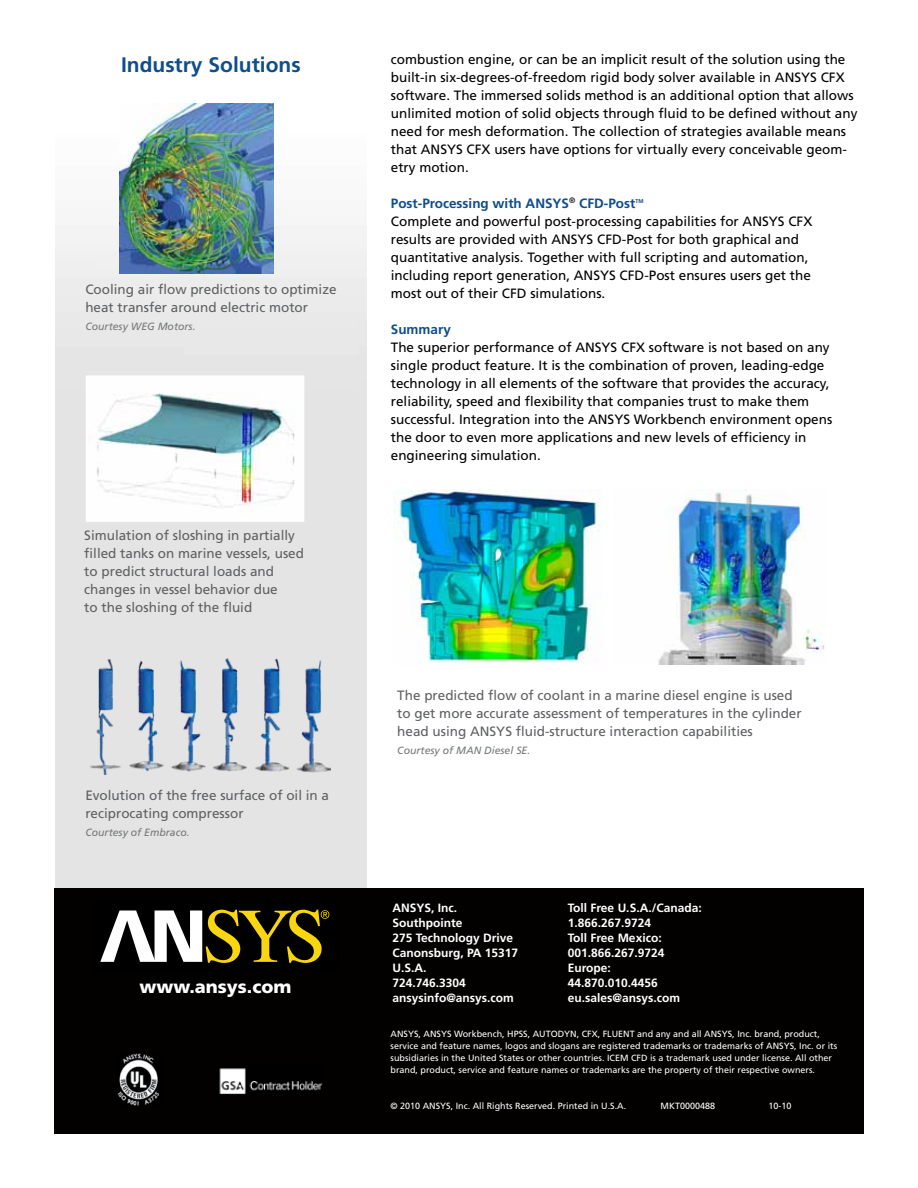
<style>
.page{position:relative;width:918px;height:1188px;background:#fff}
.page>*{position:absolute;margin:0;border:0;box-sizing:border-box;transform-origin:0 0}
.t1{font:700 21px "Frutiger";color:#0f4d8b}
.t2{font:900 18px "Frutiger";color:#fff}
.t3{font:13.5px/18px "Frutiger";color:#000}
.t4{font:13.5px/18px "Frutiger";color:#5f6062}
.t5{font:700 13.5px "Frutiger";color:#0f4d8b}
.t6{font:700 12px/15px "Frutiger";color:#fff}
.t7{font:italic 10.5px "Frutiger";color:#757779}
.t8{font:9px/12px "Frutiger";color:#fff}
.t9{font:700 5.55px "Frutiger";color:#0f4d8b}
</style>
<div class="page">
<img style="left:56px;top:132px;width:310px;height:756px">
<img style="left:120px;top:103px;width:153px;height:170px">
<img style="left:89px;top:378px;width:212px;height:141px">
<div style="left:86px;top:375px;width:218px;height:147px;border:2px solid #fff"></div>
<div style="left:54px;top:888px;width:810px;height:246px;background:#030000"></div>
<svg style="left:100px;top:910px;width:229px;height:53px"></svg>
<img style="left:117px;top:1054px;width:43px;height:52px">
<img style="left:219px;top:1068px;width:104px;height:27px">
<img style="left:393px;top:489px;width:207px;height:174px">
<img style="left:658px;top:489px;width:167px;height:176px">
<img style="left:89px;top:659px;width:241px;height:116px">
<h1 class="t1" style="left:121px;top:53px;width:181px">Industry Solutions</h1>
<p class="t4" style="left:85px;top:280px;width:253px">Cooling air flow predictions to optimize heat transfer around electric motor</p>
<p class="t7" style="left:85px;top:320px;width:112px">Courtesy WEG Motors.</p>
<p class="t4" style="left:84px;top:526px;width:221px">Simulation of sloshing in partially filled tanks on marine vessels, used to predict structural loads and changes in vessel behavior due<br>to the sloshing of the fluid</p>
<p class="t4" style="left:85px;top:786px;width:245px">Evolution of the free surface of oil in a reciprocating compressor</p>
<p class="t7" style="left:85px;top:826px;width:106px">Courtesy of Embraco.</p>
<h2 class="t2" style="left:139px;top:976px;width:154px">www.ansys.com</h2>
<p class="t3" style="left:391px;top:50px;width:468px">combustion engine, or can be an implicit result of the solution using the built-in six-degrees-of-freedom rigid body solver available in ANSYS CFX software. The immersed solids method is an additional option that allows unlimited motion of solid objects through fluid to be defined without any need for mesh deformation. The collection of strategies available means that ANSYS CFX users have options for virtually every conceivable geom&shy;etry motion.</p>
<p class="t5" style="left:391px;top:195px;width:246px">Post-Processing with ANSYS<sup>®</sup> CFD-Post</p>
<p class="t9" style="left:635px;top:198px;width:10px">tm</p>
<p class="t3" style="left:391px;top:212px;width:423px">Complete and powerful post-processing capabilities for ANSYS CFX results are provided with ANSYS CFD-Post for both graphical and quantitative analysis. Together with full scripting and automation, including report generation, ANSYS CFD-Post ensures users get the most out of their CFD simulations.</p>
<p class="t5" style="left:391px;top:321px;width:62px">Summary</p>
<p class="t3" style="left:391px;top:338px;width:443px">The superior performance of ANSYS CFX software is not based on any single product feature. It is the combination of proven, leading-edge technology in all elements of the software that provides the accuracy, reliability, speed and flexibility that companies trust to make them successful. Integration into the ANSYS Workbench environment opens the door to even more applications and new levels of efficiency in engineering simulation.</p>
<p class="t4" style="left:397px;top:686px;width:406px">The predicted flow of coolant in a marine diesel engine is used to get more accurate assessment of temperatures in the cylinder head using ANSYS fluid-structure interaction capabilities</p>
<p class="t7" style="left:397px;top:744px;width:135px">Courtesy of MAN Diesel SE.</p>
<p class="t6" style="left:392px;top:900px;width:127px">ANSYS, Inc.<br>Southpointe<br>275 Technology Drive<br>Canonsburg, PA 15317<br>U.S.A.<br>724.746.3304 ansysinfo@ansys.com</p>
<p class="t6" style="left:568px;top:900px;width:135px">Toll Free U.S.A./Canada:<br>1.866.267.9724<br>Toll Free Mexico:<br>001.866.267.9724<br>Europe:<br>44.870.010.4456 eu.sales@ansys.com</p>
<p class="t8" style="left:391px;top:1027px;width:448px">ANSYS, ANSYS Workbench, HPSS, AUTODYN, CFX, FLUENT and any and all ANSYS, Inc. brand, product, service and feature names, logos and slogans are registered trademarks or trademarks of ANSYS, Inc. or its subsidiaries in the United States or other countries. ICEM CFD is a trademark used under license. All other brand, product, service and feature names or trademarks are the property of their respective owners.</p>
<p class="t8" style="left:391px;top:1099px;width:237px">© 2010 ANSYS, Inc. All Rights Reserved. Printed in U.S.A.</p>
<p class="t8" style="left:661px;top:1099px;width:56px">MKT0000488</p>
<p class="t8" style="left:769px;top:1099px;width:25px">10-10</p>
</div>
